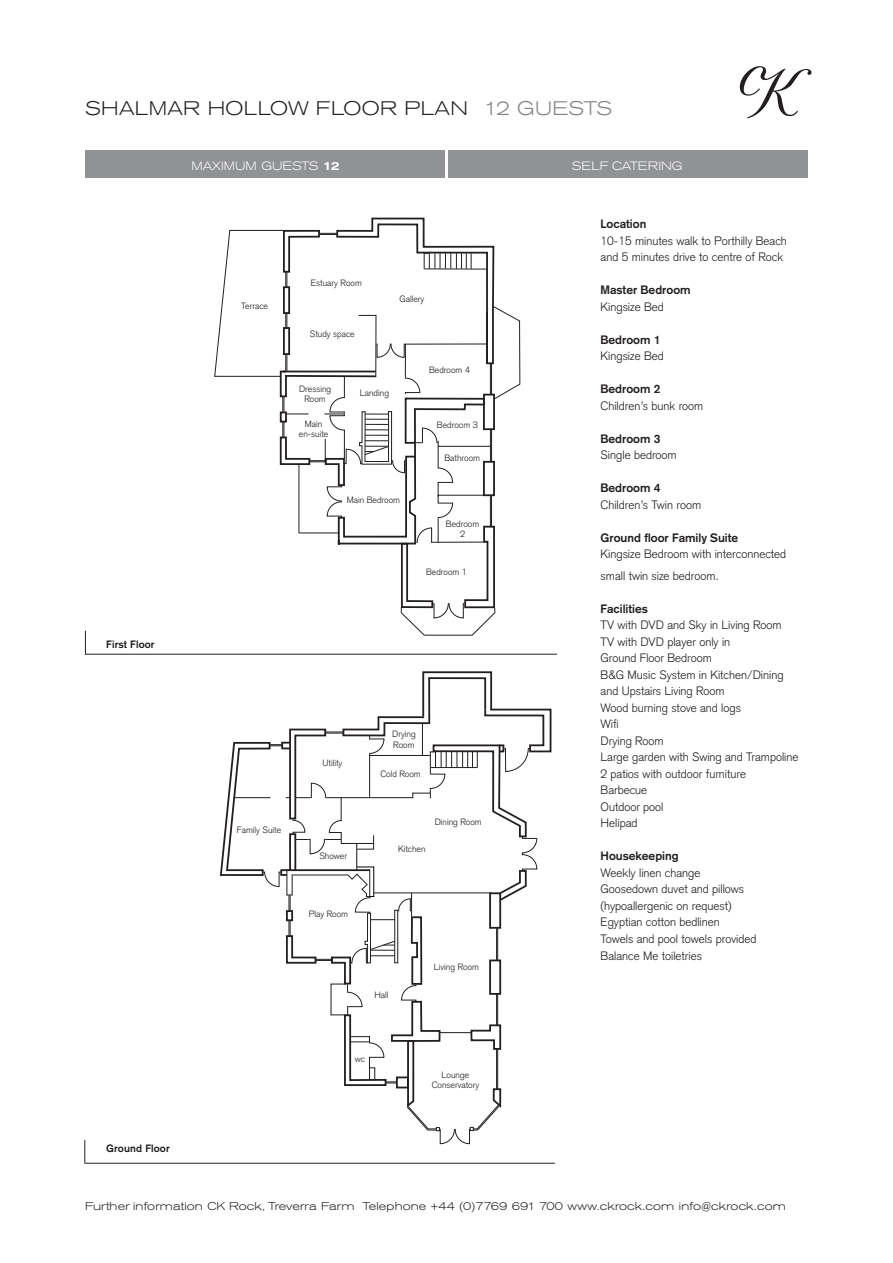
<style>
.page{position:relative;width:893px;height:1263px;background:#fff}
.page>*{position:absolute;margin:0;border:0;box-sizing:border-box;transform-origin:0 0}
.t1{font:300 expanded 19.5px "Akzidenz Grotesk BQ";letter-spacing:.02em;color:#231f20}
.t2{font:300 12px/21.6px "Akzidenz Grotesk";color:#231f20}
.t3{font:700 12px "Akzidenz Grotesk";color:#231f20}
.t4{font:300 expanded 12px "Akzidenz Grotesk BQ";color:#fff}
.t5{font:300 expanded 11.25px "Akzidenz Grotesk BQ";letter-spacing:.01em;color:#231f20}
.t6{font:700 10.5px "Akzidenz Grotesk";letter-spacing:.01em;color:#231f20}
.t7{font:300 9px/10.5px "Akzidenz Grotesk";color:#231f20}
.s1{color:#808285}
.s2{font-weight:500}
</style>
<div class="page">
<hr style="left:85px;top:1163px;width:470px;height:1px;background:#231f20">
<svg style="left:84px;top:1140px;width:1px;height:23px"></svg>
<hr style="left:85px;top:654px;width:472px;height:1px;background:#231f20">
<svg style="left:85px;top:631px;width:1px;height:23px"></svg>
<svg style="left:219px;top:671px;width:333px;height:473px"></svg>
<hr style="left:422px;top:724px;width:1px;height:32px;background:#231f20">
<svg style="left:214px;top:217px;width:306px;height:419px"></svg>
<div style="left:85px;top:150px;width:723px;height:28px;background:#919295"></div>
<hr style="left:445px;top:144px;width:3px;height:46px;background:#fff">
<svg style="left:740px;top:66px;width:72px;height:52px"></svg>
<p class="t1" style="left:85px;top:97px;width:529px">SHALMAR HOLLOW FLOOR PLAN <span class="s1">12 GUESTS</span></p>
<p class="t6" style="left:106px;top:638px;width:50px">First Floor</p>
<p class="t4" style="left:192px;top:159px;width:150px">MAXIMUM GUESTS <span class="s2">12</span></p>
<p class="t4" style="left:572px;top:159px;width:113px">SELF CATERING</p>
<p class="t7" style="left:241px;top:300px;width:28px">Terrace</p>
<p class="t7" style="left:311px;top:277px;width:53px">Estuary Room</p>
<p class="t7" style="left:310px;top:328px;width:46px">Study space</p>
<p class="t7" style="left:299px;top:383px;width:34px">Dressing</p>
<p class="t7" style="left:304px;top:394px;width:23px">Room</p>
<p class="t7" style="left:305px;top:419px;width:19px">Main</p>
<p class="t7" style="left:299px;top:429px;width:31px">en-suite</p>
<p class="t7" style="left:360px;top:387px;width:31px">Landing</p>
<p class="t7" style="left:400px;top:294px;width:26px">Gallery</p>
<p class="t7" style="left:429px;top:364px;width:42px">Bedroom 4</p>
<p class="t7" style="left:437px;top:419px;width:42px">Bedroom 3</p>
<p class="t7" style="left:444px;top:453px;width:37px">Bathroom</p>
<p class="t7" style="left:347px;top:495px;width:55px">Main Bedroom</p>
<p class="t7" style="left:446px;top:518px;width:35px">Bedroom</p>
<p class="t7" style="left:460px;top:529px;width:7px">2</p>
<p class="t7" style="left:426px;top:567px;width:42px">Bedroom 1</p>
<p class="t7" style="left:237px;top:824px;width:46px">Family Suite</p>
<p class="t7" style="left:323px;top:758px;width:21px">Utility</p>
<p class="t7" style="left:319px;top:851px;width:29px">Shower</p>
<p class="t7" style="left:309px;top:909px;width:41px">Play Room</p>
<p class="t7" style="left:392px;top:729px;width:25px">Drying<br>Room</p>
<p class="t7" style="left:380px;top:768px;width:42px">Cold Room</p>
<p class="t7" style="left:398px;top:844px;width:29px">Kitchen</p>
<p class="t7" style="left:435px;top:816px;width:49px">Dining Room</p>
<p class="t7" style="left:374px;top:989px;width:16px">Hall</p>
<p class="t7" style="left:434px;top:962px;width:47px">Living Room</p>
<p class="t3" style="left:601px;top:217px;width:47px">Location</p>
<p class="t2" style="left:601px;top:230px;width:188px">10-15 minutes walk to Porthilly Beach</p>
<p class="t2" style="left:601px;top:246px;width:184px">and 5 minutes drive to centre of Rock</p>
<p class="t3" style="left:601px;top:283px;width:92px">Master Bedroom</p>
<p class="t2" style="left:601px;top:296px;width:65px">Kingsize Bed</p>
<p class="t3" style="left:601px;top:332px;width:62px">Bedroom 1</p>
<p class="t2" style="left:601px;top:345px;width:65px">Kingsize Bed</p>
<p class="t3" style="left:601px;top:382px;width:62px">Bedroom 2</p>
<p class="t2" style="left:601px;top:395px;width:104px">Children’s bunk room</p>
<p class="t3" style="left:601px;top:431px;width:62px">Bedroom 3</p>
<p class="t2" style="left:601px;top:444px;width:78px">Single bedroom</p>
<p class="t3" style="left:601px;top:481px;width:62px">Bedroom 4</p>
<p class="t2" style="left:601px;top:494px;width:102px">Children’s Twin room</p>
<p class="t3" style="left:601px;top:530px;width:139px">Ground floor Family Suite</p>
<p class="t2" style="left:601px;top:543px;width:187px">Kingsize Bedroom with interconnected small twin size bedroom.</p>
<p class="t3" style="left:601px;top:602px;width:49px">Facilities</p>
<p class="t2" style="left:601px;top:614px;width:182px">TV with DVD and Sky in Living Room</p>
<p class="t2" style="left:601px;top:631px;width:131px">TV with DVD player only in</p>
<p class="t2" style="left:601px;top:647px;width:113px">Ground Floor Bedroom</p>
<p class="t2" style="left:601px;top:664px;width:184px">B&amp;G Music System in Kitchen/Dining</p>
<p class="t2" style="left:601px;top:680px;width:126px">and Upstairs Living Room</p>
<p class="t2" style="left:601px;top:697px;width:142px">Wood burning stove and logs</p>
<p class="t2" style="left:601px;top:713px;width:20px">Wifi</p>
<p class="t2" style="left:601px;top:730px;width:65px">Drying Room</p>
<p class="t2" style="left:601px;top:746px;width:199px">Large garden with Swing and Trampoline</p>
<p class="t2" style="left:601px;top:763px;width:147px">2 patios with outdoor furniture</p>
<p class="t2" style="left:601px;top:779px;width:48px">Barbecue</p>
<p class="t2" style="left:601px;top:796px;width:64px">Outdoor pool</p>
<p class="t2" style="left:601px;top:812px;width:38px">Helipad</p>
<p class="t3" style="left:601px;top:849px;width:80px">Housekeeping</p>
<p class="t2" style="left:601px;top:862px;width:101px">Weekly linen change</p>
<p class="t2" style="left:601px;top:878px;width:145px">Goosedown duvet and pillows</p>
<p class="t2" style="left:601px;top:895px;width:132px">(hypoallergenic on request)</p>
<p class="t2" style="left:601px;top:911px;width:121px">Egyptian cotton bedlinen</p>
<p class="t2" style="left:601px;top:928px;width:157px">Towels and pool towels provided</p>
<p class="t2" style="left:601px;top:944px;width:103px">Balance Me toiletries</p>
<p class="t6" style="left:106px;top:1142px;width:65px">Ground Floor</p>
<p class="t7" style="left:355px;top:1053px;width:12px">wc</p>
<p class="t7" style="left:442px;top:1069px;width:29px">Lounge</p>
<p class="t7" style="left:432px;top:1080px;width:49px">Conservatory</p>
<p class="t5" style="left:85px;top:1200px;width:702px">Further information CK Rock, Treverra Farm Telephone +44 (0)7769 691 700 www.ckrock.com info@ckrock.com</p>
</div>
